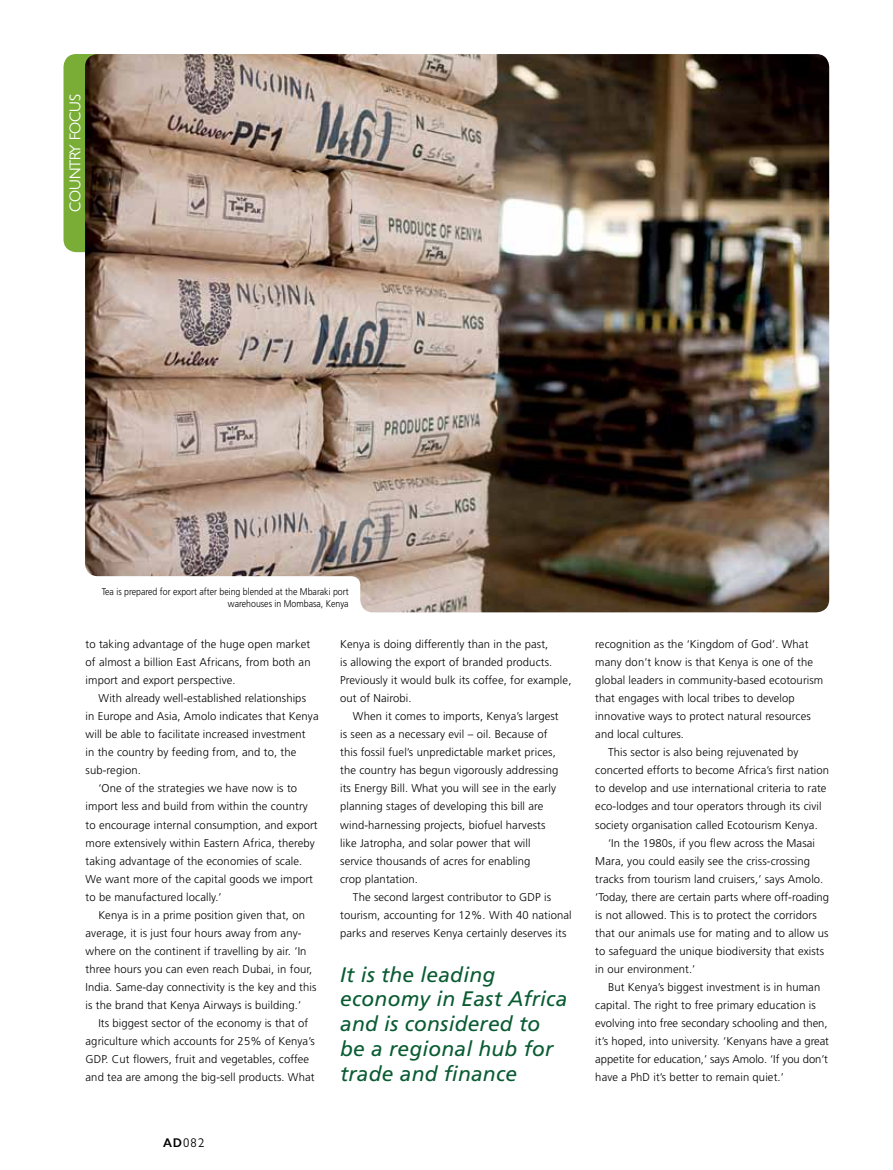
<style>
.page{position:relative;width:893px;height:1170px;background:#fff}
.page>*{position:absolute;margin:0;border:0;box-sizing:border-box;transform-origin:0 0}
.t1{font:italic 21px/24.8px "Frutiger";letter-spacing:.01em;color:#095b32}
.t2{font:300 15px "Chantilly";color:#fff}
.t3{font:300 12px "Chantilly";color:#000}
.t4{font:300 11.25px/18px "Frutiger";letter-spacing:.01em;color:#000}
.t5{font:300 9.75px/12px "Frutiger";color:#000;text-align:right;scale:.9 1}
.s1{font-weight:500}
</style>
<div class="page">
<div style="left:64px;top:54px;width:46px;height:198px;background:#79ad36;border-radius:13px"></div>
<img style="left:85px;top:54px;width:744px;height:558px">
<h2 class="t2" style="left:66px;top:212px;width:120px;rotate:-90deg">COUNTRY FOCUS</h2>
<p class="t5" style="left:102px;top:586px;width:276px">Tea is prepared for export after being blended at the M baraki port warehouses in Mombasa, Kenya</p>
<p class="t4" style="left:86px;top:635px;width:227px;text-align:justify">to taking advantage of the huge open market of almost a billion East Africans, from both an import and export perspective.</p>
<p class="t4" style="left:98px;top:689px;width:209px">With already well-established relationships</p>
<p class="t4" style="left:86px;top:707px;width:235px">in Europe and Asia, Amolo indicates that Kenya</p>
<p class="t4" style="left:86px;top:725px;width:221px">will be able to facilitate increased investment</p>
<p class="t4" style="left:86px;top:743px;width:212px">in the country by feeding from, and to, the</p>
<p class="t4" style="left:86px;top:761px;width:57px">sub-region.</p>
<p class="t4" style="left:98px;top:779px;width:200px">‘One of the strategies we have now is to</p>
<p class="t4" style="left:86px;top:797px;width:224px">import less and build from within the country</p>
<p class="t4" style="left:86px;top:815px;width:234px">to encourage internal consumption, and export</p>
<p class="t4" style="left:86px;top:833px;width:231px">more extensively within Eastern Africa, thereby</p>
<p class="t4" style="left:86px;top:851px;width:218px">taking advantage of the economies of scale.</p>
<p class="t4" style="left:86px;top:869px;width:229px">We want more of the capital goods we import</p>
<p class="t4" style="left:86px;top:887px;width:138px">to be manufactured locally.’</p>
<p class="t4" style="left:98px;top:905px;width:208px">Kenya is in a prime position given that, on</p>
<p class="t4" style="left:86px;top:923px;width:218px">average, it is just four hours away from any-</p>
<p class="t4" style="left:86px;top:941px;width:222px">where on the continent if travelling by air. ‘In</p>
<p class="t4" style="left:86px;top:959px;width:228px">three hours you can even reach Dubai, in four,</p>
<p class="t4" style="left:86px;top:977px;width:232px">India. Same-day connectivity is the key and this</p>
<p class="t4" style="left:86px;top:995px;width:217px">is the brand that Kenya Airways is building.’</p>
<p class="t4" style="left:98px;top:1013px;width:211px">Its biggest sector of the economy is that of</p>
<p class="t4" style="left:86px;top:1031px;width:231px">agriculture which accounts for 25% of Kenya’s</p>
<p class="t4" style="left:86px;top:1049px;width:225px">GDP. Cut flowers, fruit and vegetables, coffee</p>
<p class="t4" style="left:86px;top:1067px;width:230px">and tea are among the big-sell products. What</p>
<p class="t3" style="left:164px;top:1135px;width:42px"><span class="s1">AD</span>082</p>
<p class="t4" style="left:340px;top:635px;width:233px">Kenya is doing differently than in the past,<br>is allowing the export of branded products.<br>Previously it would bulk its coffee, for example, out of Nairobi.</p>
<p class="t4" style="left:340px;top:707px;width:220px;text-indent:13px">When it comes to imports, Kenya’s largest is seen as a necessary evil – oil. Because of this fossil fuel’s unpredictable market prices, the country has begun vigorously addressing its Energy Bill. What you will see in the early planning stages of developing this bill are wind-harnessing projects, biofuel harvests like Jatropha, and solar power that will service thousands of acres for enabling<br>crop plantation.</p>
<p class="t4" style="left:340px;top:887px;width:233px;text-indent:13px">The second largest contributor to GDP is tourism, accounting for 12%. With 40 national parks and reserves Kenya certainly deserves its</p>
<h1 class="t1" style="left:340px;top:961px;width:229px">It is the leading economy in East Africa and is considered to be a regional hub for trade and finance</h1>
<p class="t4" style="left:595px;top:635px;width:215px">recognition as the ‘Kingdom of God’. What</p>
<p class="t4" style="left:595px;top:653px;width:219px">many don’t know is that Kenya is one of the</p>
<p class="t4" style="left:595px;top:671px;width:229px">global leaders in community-based ecotourism</p>
<p class="t4" style="left:595px;top:689px;width:201px">that engages with local tribes to develop</p>
<p class="t4" style="left:595px;top:707px;width:217px">innovative ways to protect natural resources</p>
<p class="t4" style="left:595px;top:725px;width:90px">and local cultures.</p>
<p class="t4" style="left:608px;top:743px;width:192px">This sector is also being rejuvenated by</p>
<p class="t4" style="left:595px;top:761px;width:235px">concerted efforts to become Africa’s first nation</p>
<p class="t4" style="left:595px;top:779px;width:233px">to develop and use international criteria to rate</p>
<p class="t4" style="left:595px;top:797px;width:228px">eco-lodges and tour operators through its civil</p>
<p class="t4" style="left:595px;top:815px;width:224px">society organisation called Ecotourism Kenya.</p>
<p class="t4" style="left:608px;top:833px;width:208px">‘In the 1980s, if you flew across the Masai</p>
<p class="t4" style="left:595px;top:851px;width:216px">Mara, you could easily see the criss-crossing</p>
<p class="t4" style="left:595px;top:869px;width:230px">tracks from tourism land cruisers,’ says Amolo.</p>
<p class="t4" style="left:595px;top:887px;width:235px">‘Today, there are certain parts where off-roading</p>
<p class="t4" style="left:595px;top:905px;width:223px">is not allowed. This is to protect the corridors</p>
<p class="t4" style="left:595px;top:923px;width:235px">that our animals use for mating and to allow us</p>
<p class="t4" style="left:595px;top:941px;width:230px">to safeguard the unique biodiversity that exists</p>
<p class="t4" style="left:595px;top:959px;width:102px">in our environment.’</p>
<p class="t4" style="left:608px;top:977px;width:214px">But Kenya’s biggest investment is in human</p>
<p class="t4" style="left:595px;top:995px;width:222px">capital. The right to free primary education is</p>
<p class="t4" style="left:595px;top:1013px;width:234px">evolving into free secondary schooling and then,</p>
<p class="t4" style="left:595px;top:1031px;width:235px">it’s hoped, into university. ‘Kenyans have a great</p>
<p class="t4" style="left:595px;top:1049px;width:234px">appetite for education,’ says Amolo. ‘If you don’t</p>
<p class="t4" style="left:595px;top:1067px;width:190px">have a PhD it’s better to remain quiet.’</p>
</div>
